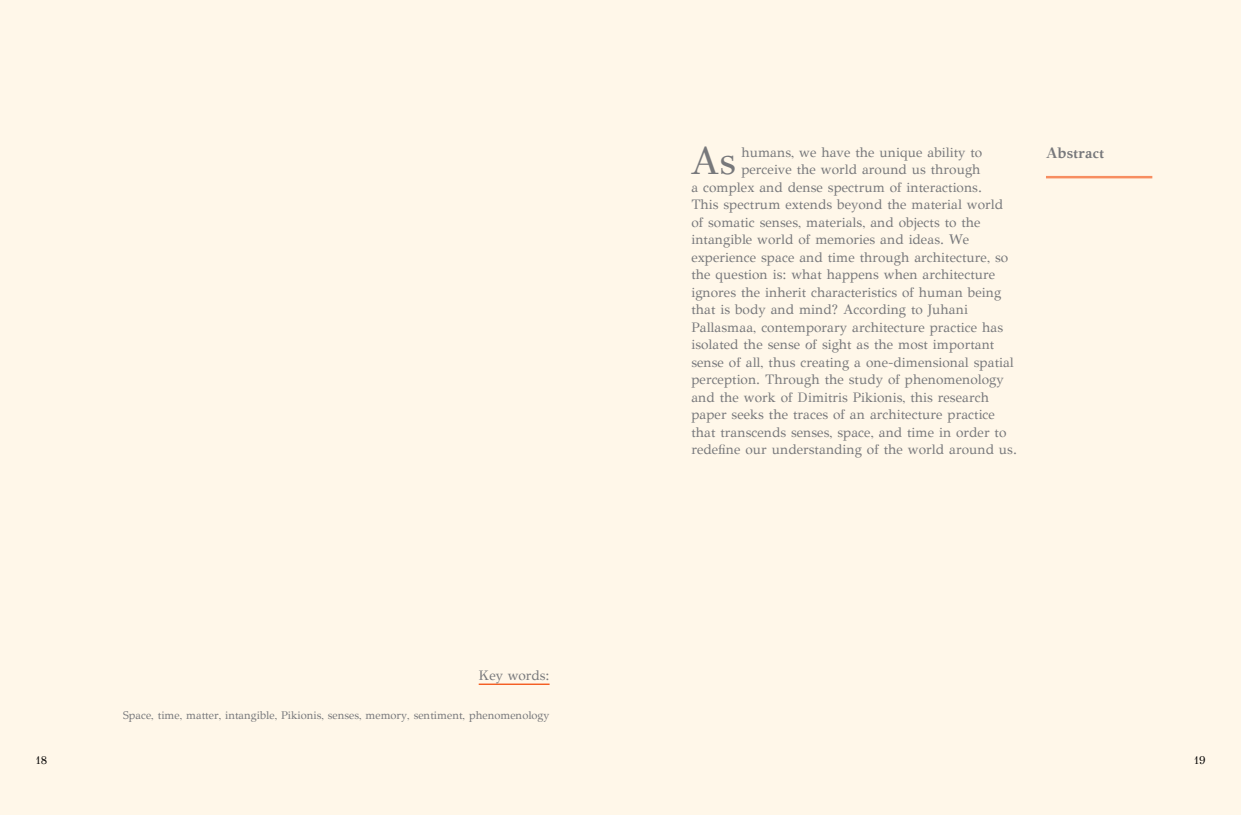
<style>
.page{position:relative;width:1241px;height:815px;background:#fff}
.page>*{position:absolute;margin:0;border:0;box-sizing:border-box;transform-origin:0 0}
.t1{font:39.12px "GFS Didot";color:#77787b}
.t2{font:700 15px "GFS Didot";color:#77787b}
.t3{font:13.75px "GFS Didot";letter-spacing:.005em;color:#77787b}
.t4{font:11.25px "GFS Didot";color:#77787b}
.t5{font:11.25px "GFS Didot";color:#000}
</style>
<div class="page">
<div style="left:0;top:0;width:1240px;height:815px;background:#fff7e9"></div>
<hr style="left:1045px;top:176px;width:107px;height:2px;background:#f34705">
<hr style="left:478px;top:684px;width:71px;height:1px;background:#f34705">
<p class="t3" style="left:478px;top:664px;width:72px">Key words:</p>
<p class="t4" style="left:123px;top:706px;width:428px">Space, time, matter, intangible, Pikionis, senses, memory, sentiment, phenomenology</p>
<h1 class="t1" style="left:690px;top:129px;width:47px">As</h1>
<p class="t3" style="left:741px;top:141px;width:242px">humans, we have the unique ability to</p>
<p class="t3" style="left:741px;top:158px;width:241px">perceive the world around us through</p>
<p class="t3" style="left:691px;top:176px;width:292px">a complex and dense spectrum of interactions.</p>
<p class="t3" style="left:691px;top:193px;width:313px">This spectrum extends beyond the material world</p>
<p class="t3" style="left:691px;top:211px;width:291px">of somatic senses, materials, and objects to the</p>
<p class="t3" style="left:691px;top:228px;width:279px">intangible world of memories and ideas. We</p>
<p class="t3" style="left:691px;top:246px;width:318px">experience space and time through architecture, so</p>
<p class="t3" style="left:691px;top:263px;width:305px">the question is: what happens when architecture</p>
<p class="t3" style="left:691px;top:281px;width:311px">ignores the inherit characteristics of human being</p>
<p class="t3" style="left:691px;top:299px;width:278px">that is body and mind? According to Juhani</p>
<p class="t3" style="left:691px;top:316px;width:313px">Pallasmaa, contemporary architecture practice has</p>
<p class="t3" style="left:691px;top:334px;width:304px">isolated the sense οf sight as the most important</p>
<p class="t3" style="left:691px;top:351px;width:324px">sense of all, thus creating a one-dimensional spatial</p>
<p class="t3" style="left:691px;top:369px;width:314px">perception. Through the study of phenomenology</p>
<p class="t3" style="left:691px;top:386px;width:299px">and the work of Dimitris Pikionis, this research</p>
<p class="t3" style="left:691px;top:404px;width:305px">paper seeks the traces of an architecture practice</p>
<p class="t3" style="left:691px;top:421px;width:316px">that transcends senses, space, and time in order to</p>
<p class="t3" style="left:691px;top:439px;width:327px">redefine our understanding of the world around us.</p>
<p class="t2" style="left:1045px;top:140px;width:60px">Abstract</p>
<p class="t5" style="left:35px;top:751px;width:13px">18</p>
<p class="t5" style="left:1193px;top:751px;width:13px">19</p>
</div>
